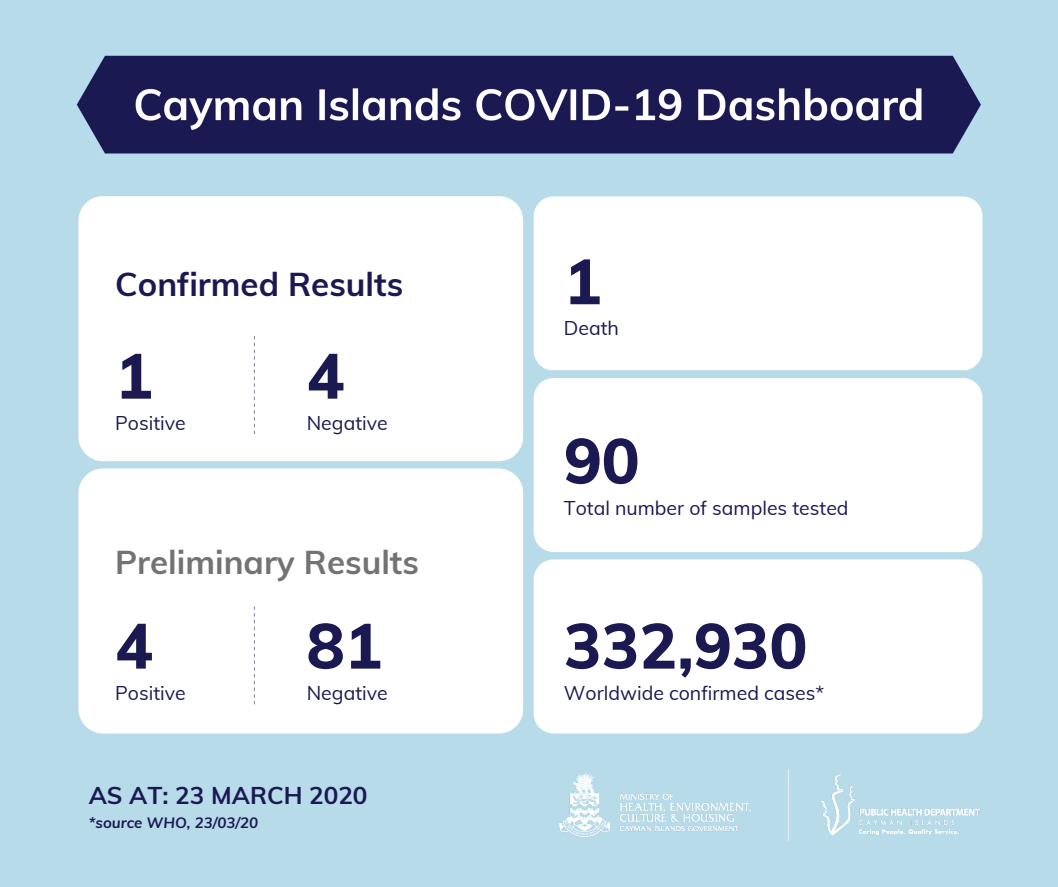
<style>
.page{position:relative;width:1058px;height:887px;background:#fff}
.page>*{position:absolute;margin:0;border:0;box-sizing:border-box;transform-origin:0 0}
.t1{font:800 63px "Muli";color:#1b1952}
.t2{font:700 33px "Muli";color:#737373}
.t3{font:700 33px "Muli";color:#1b1952}
.t4{font:700 24.3px "Muli";color:#1b1952}
.t5{font:19.5px "Muli";color:#1b1952}
.t6{font:italic 700 15px "Muli";color:#1b1952}
</style>
<div class="page">
<img style="left:0;top:0;width:1058px;height:886px">
<h2 class="t3" style="left:115px;top:263px;width:289px">Confirmed Results</h2>
<h1 class="t1" style="left:115px;top:335px;width:39px">1</h1>
<p class="t5" style="left:115px;top:410px;width:72px">Positive</p>
<h1 class="t1" style="left:307px;top:335px;width:39px">4</h1>
<p class="t5" style="left:307px;top:410px;width:83px">Negative</p>
<h2 class="t2" style="left:115px;top:541px;width:305px">Preliminary Results</h2>
<h1 class="t1" style="left:115px;top:605px;width:39px">4</h1>
<p class="t5" style="left:115px;top:680px;width:72px">Positive</p>
<h1 class="t1" style="left:307px;top:605px;width:77px">81</h1>
<p class="t5" style="left:307px;top:680px;width:83px">Negative</p>
<p class="t4" style="left:89px;top:779px;width:280px">AS AT: 23 MARCH 2020</p>
<p class="t6" style="left:89px;top:812px;width:171px">*source WHO, 23/03/20</p>
<h1 class="t1" style="left:564px;top:241px;width:39px">1</h1>
<p class="t5" style="left:564px;top:316px;width:57px">Death</p>
<h1 class="t1" style="left:564px;top:420px;width:77px">90</h1>
<p class="t5" style="left:564px;top:495px;width:286px">Total number of samples tested</p>
<h1 class="t1" style="left:564px;top:605px;width:245px">332,930</h1>
<p class="t5" style="left:564px;top:680px;width:262px">Worldwide confirmed cases*</p>
</div>
